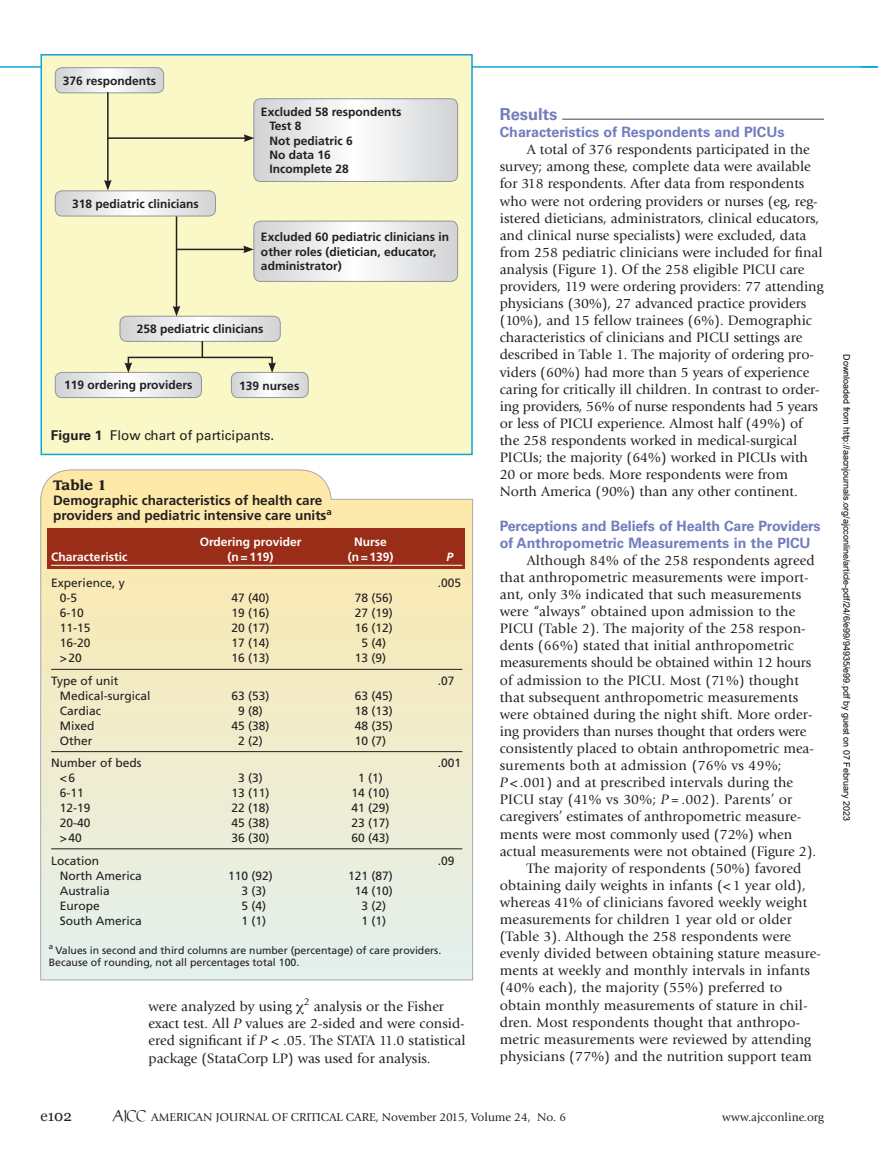
<style>
.page{position:relative;width:878px;height:1175px;background:#fff}
.page>*{position:absolute;margin:0;border:0;box-sizing:border-box;transform-origin:0 0}
.t1{font:700 16.5px "Univers LT Std";color:#717dbd}
.t2{font:15px "Georgia";color:#231f20}
.t3{font:14.25px/17.1px "Giovanni Std";color:#231f20}
.t4{font:700 14.25px/17.1px "Univers LT Std";color:#717dbd}
.t5{font:14.25px "Giovanni Std";letter-spacing:.02em;color:#231f20}
.t6{font:700 13.5px/15px "Frutiger";color:#231f20}
.t7{font:13.5px "Univers LT Std";color:#231f20}
.t8{font:700 13.5px "Leawood Std";color:#231f20}
.t9{font:12px/15px "Frutiger";color:#231f20;text-align:center}
.t10{font:700 12px/14.4px "Frutiger";color:#231f20}
.t11{font:12px "Giovanni Std";color:#231f20}
.t12{font:700 12px/15px "Frutiger";color:#fff;text-align:center}
.t13{font:italic 700 12px "Frutiger";color:#fff}
.t14{font:10.5px/12.6px "Frutiger";color:#231f20}
.t15{font:9px "Arial";color:#000}
.s1{font-weight:700}
.s2{font-style:italic}
.s3{font-family:"Publius";font-size:13.5px}
</style>
<div class="page">
<hr style="left:0;top:66px;width:878px;height:2px;background:#08a6d8">
<svg style="left:860px;top:66px;width:18px;height:2px"></svg>
<hr style="left:562px;top:118px;width:261px;height:2px;background:#808285">
<div style="left:40px;top:54px;width:432px;height:401px;background:#fbf8c7;border:2px solid #0ca4d6"></div>
<svg style="left:55px;top:68px;width:109px;height:25px;background:#e7e8e9"></svg>
<div style="left:55px;top:67px;width:109px;height:26px;border:1px solid #939598;border-radius:7px"></div>
<div style="left:55px;top:372px;width:147px;height:26px;border:1px solid #939598;border-radius:7px"></div>
<div style="left:231px;top:372px;width:77px;height:26px;border:1px solid #939598;border-radius:7px"></div>
<div style="left:253px;top:98px;width:205px;height:84px;border:1px solid #939598;border-radius:7px"></div>
<hr style="left:107px;top:92px;width:2px;height:90px;background:#231f20">
<svg style="left:55px;top:180px;width:160px;height:36px"></svg>
<hr style="left:176px;top:216px;width:1px;height:92px;background:#231f20">
<hr style="left:177px;top:249px;width:68px;height:1px;background:#231f20">
<svg style="left:243px;top:221px;width:214px;height:60px;background:#e6e6e5"></svg>
<hr style="left:107px;top:137px;width:139px;height:2px;background:#231f20">
<svg style="left:244px;top:99px;width:213px;height:82px;background:#e6e7e6"></svg>
<svg style="left:55px;top:306px;width:253px;height:91px"></svg>
<svg style="left:40px;top:469px;width:433px;height:511px;background:#efebcd"></svg>
<div style="left:47px;top:528px;width:418px;height:41px;background:#9a2d17"></div>
<hr style="left:51px;top:565px;width:411px;height:1px;background:#fff">
<hr style="left:51px;top:669px;width:411px;height:1px;background:#231f20">
<hr style="left:51px;top:751px;width:411px;height:1px;background:#231f20">
<hr style="left:51px;top:848px;width:411px;height:1px;background:#231f20">
<p class="t10" style="left:63px;top:73px;width:95px">376 respondents</p>
<p class="t10" style="left:72px;top:197px;width:128px">318 pediatric clinicians</p>
<p class="t10" style="left:269px;top:104px;width:133px;text-indent:-9px">Excluded 58 respondents<br>Test 8<br>Not pediatric 6<br>No data 16<br>Incomplete 28</p>
<p class="t10" style="left:261px;top:230px;width:190px">Excluded 60 pediatric clinicians in other roles (dietician, educator, administrator)</p>
<p class="t10" style="left:137px;top:322px;width:128px">258 pediatric clinicians</p>
<p class="t10" style="left:64px;top:378px;width:130px">119 ordering providers</p>
<p class="t10" style="left:239px;top:379px;width:62px">139 nurses</p>
<p class="t7" style="left:51px;top:427px;width:225px"><span class="s1">Figure 1</span> Flow chart of participants.</p>
<p class="t8" style="left:53px;top:477px;width:55px">Table 1</p>
<p class="t6" style="left:53px;top:493px;width:280px">Demographic characteristics of health care providers and pediatric intensive care units<sup>a</sup></p>
<p class="t12" style="left:51px;top:549px;width:78px">Characteristic</p>
<p class="t9" style="left:60px;top:575px;width:66px;text-align:left;text-indent:-9px">Experience, y<br>0-5<br>6-10<br>11-15<br>16-20<br>&gt;20</p>
<p class="t9" style="left:60px;top:673px;width:92px;text-align:left;text-indent:-9px">Type of unit<br>Medical-surgical<br>Cardiac<br>Mixed<br>Other</p>
<p class="t9" style="left:60px;top:755px;width:83px;text-align:left;text-indent:-9px">Number of beds &lt;6<br>6-11<br>12-19<br>20-40<br>&gt;40</p>
<p class="t9" style="left:60px;top:853px;width:84px;text-align:left;text-indent:-9px">Location<br>North America<br>Australia<br>Europe<br>South America</p>
<p class="t12" style="left:200px;top:534px;width:103px">Ordering provider (n=119)</p>
<p class="t9" style="left:231px;top:590px;width:40px;text-align:justify">47 (40)<br>19 (16)<br>20 (17)<br>17 (14)<br>16 (13)</p>
<p class="t9" style="left:231px;top:688px;width:40px">63 (53)<br>9 (8)<br>45 (38)<br>2 (2)</p>
<p class="t9" style="left:231px;top:770px;width:40px">3 (3)<br>13 (11)<br>22 (18)<br>45 (38)<br>36 (30)</p>
<p class="t9" style="left:228px;top:868px;width:46px">110 (92)<br>3 (3)<br>5 (4)<br>1 (1)</p>
<p class="t12" style="left:347px;top:534px;width:47px">Nurse (n=139)</p>
<p class="t9" style="left:355px;top:590px;width:40px">78 (56)<br>27 (19)<br>16 (12)<br>5 (4)<br>13 (9)</p>
<p class="t9" style="left:355px;top:688px;width:40px;text-align:justify">63 (45)<br>18 (13)<br>48 (35)<br>10 (7)</p>
<p class="t9" style="left:351px;top:770px;width:40px">1 (1)<br>14 (10)<br>41 (29)<br>23 (17)<br>60 (43)</p>
<p class="t9" style="left:348px;top:868px;width:46px">121 (87)<br>14 (10)<br>3 (2)<br>1 (1)</p>
<p class="t13" style="left:446px;top:549px;width:8px">P</p>
<p class="t9" style="left:438px;top:575px;width:25px">.005</p>
<p class="t9" style="left:438px;top:673px;width:18px">.07</p>
<p class="t9" style="left:438px;top:755px;width:25px">.001</p>
<p class="t9" style="left:438px;top:853px;width:18px">.09</p>
<p class="t14" style="left:49px;top:943px;width:394px"><sup>a</sup> Values in second and third columns are number (percentage) of care providers.<br>Because of rounding, not all percentages total 100.</p>
<p class="t3" style="left:148px;top:998px;width:318px">were analyzed by using <sup>2</sup> analysis or the Fisher exact test. All <span class="s2">P</span> values are 2-sided and were consid&shy;ered significant if <span class="s2">P</span> &lt; .05. The STATA 11.0 statistical package (StataCorp LP) was used for analysis.</p>
<p class="t1" style="left:500px;top:104px;width:59px">Results</p>
<p class="t4" style="left:500px;top:124px;width:286px">Characteristics of Respondents and PICUs</p>
<p class="t3" style="left:500px;top:141px;width:325px;text-indent:27px">A total of 376 respondents participated in the survey; among these, complete data were available for 318 respondents. After data from respondents who were not ordering providers or nurses (eg, reg&shy;istered dieticians, administrators, clinical educators, and clinical nurse specialists) were excluded, data from 258 pediatric clinicians were included for final analysis (Figure 1). Of the 258 eligible PICU care providers, 119 were ordering providers: 77 attending physicians (30%), 27 advanced practice providers (10%), and 15 fellow trainees (6%). Demographic characteristics of clinicians and PICU settings are described in Table 1. The majority of ordering pro&shy;viders (60%) had more than 5 years of experience caring for critically ill children. In contrast to order&shy;ing providers, 56% of nurse respondents had 5 years or less of PICU experience. Almost half (49%) of the 258 respondents worked in medical-surgical PICUs; the majority (64%) worked in PICUs with 20 or more beds. More respondents were from North America (90%) than any other continent.</p>
<p class="t4" style="left:500px;top:517px;width:322px">Perceptions and Beliefs of Health Care Providers of Anthropometric Measurements in the PICU</p>
<p class="t3" style="left:527px;top:551px;width:289px">Although 84% of the 258 respondents agreed</p>
<p class="t3" style="left:500px;top:569px;width:310px">that anthropometric measurements were import-</p>
<p class="t3" style="left:500px;top:586px;width:303px">ant, only 3% indicated that such measurements</p>
<p class="t3" style="left:500px;top:603px;width:297px">were “always” obtained upon admission to the</p>
<p class="t3" style="left:500px;top:620px;width:307px">PICU (Table 2). The majority of the 258 respon-</p>
<p class="t3" style="left:500px;top:637px;width:296px">dents (66%) stated that initial anthropometric</p>
<p class="t3" style="left:500px;top:654px;width:313px">measurements should be obtained within 12 hours</p>
<p class="t3" style="left:500px;top:671px;width:300px">of admission to the PICU. Most (71%) thought</p>
<p class="t3" style="left:500px;top:688px;width:300px">that subsequent anthropometric measurements</p>
<p class="t3" style="left:500px;top:705px;width:314px">were obtained during the night shift. More order-</p>
<p class="t3" style="left:500px;top:722px;width:308px">ing providers than nurses thought that orders were</p>
<p class="t3" style="left:500px;top:740px;width:316px">consistently placed to obtain anthropometric mea-</p>
<p class="t5" style="left:500px;top:757px;width:283px">surements both at admission (76% vs 49%;</p>
<p class="t3" style="left:500px;top:774px;width:295px"><span class="s2">P</span> &lt; .001) and at prescribed intervals during the</p>
<p class="t5" style="left:500px;top:791px;width:294px">PICU stay (41% vs 30%; <span class="s2">P</span> = .002). Parents’ or</p>
<p class="t3" style="left:500px;top:808px;width:303px">caregivers’ estimates of anthropometric measure-</p>
<p class="t3" style="left:500px;top:825px;width:294px">ments were most commonly used (72%) when</p>
<p class="t3" style="left:500px;top:842px;width:318px">actual measurements were not obtained (Figure 2).</p>
<p class="t3" style="left:527px;top:859px;width:276px">The majority of respondents (50%) favored</p>
<p class="t3" style="left:500px;top:876px;width:307px">obtaining daily weights in infants (&lt; 1 year old),</p>
<p class="t3" style="left:500px;top:893px;width:309px">whereas 41% of clinicians favored weekly weight</p>
<p class="t3" style="left:500px;top:911px;width:293px">measurements for children 1 year old or older</p>
<p class="t3" style="left:500px;top:928px;width:293px">(Table 3). Although the 258 respondents were</p>
<p class="t3" style="left:500px;top:945px;width:323px">evenly divided between obtaining stature measure-</p>
<p class="t3" style="left:500px;top:962px;width:312px">ments at weekly and monthly intervals in infants</p>
<p class="t3" style="left:500px;top:979px;width:284px">(40% each), the majority (55%) preferred to</p>
<p class="t3" style="left:500px;top:996px;width:309px">obtain monthly measurements of stature in chil-</p>
<p class="t3" style="left:500px;top:1013px;width:302px">dren. Most respondents thought that anthropo-</p>
<p class="t3" style="left:500px;top:1030px;width:313px">metric measurements were reviewed by attending</p>
<p class="t3" style="left:500px;top:1047px;width:313px">physicians (77%) and the nutrition support team</p>
<p class="t15" style="left:850px;top:354px;width:468px;rotate:90deg">Downloaded from http://aacnjournals.org/ajcconline/article-pdf/24/6/e99/94935/e99.pdf by guest on 07 February 2023</p>
<p class="t2" style="left:40px;top:1104px;width:33px">e102</p>
<p class="t11" style="left:112px;top:1110px;width:455px"><span class="s3">AJCC</span> AMERICAN JOURNAL OF CRITICAL CARE, November 2015, Volume 24, No. 6</p>
<p class="t11" style="left:722px;top:1110px;width:103px">www.ajcconline.org</p>
</div>
